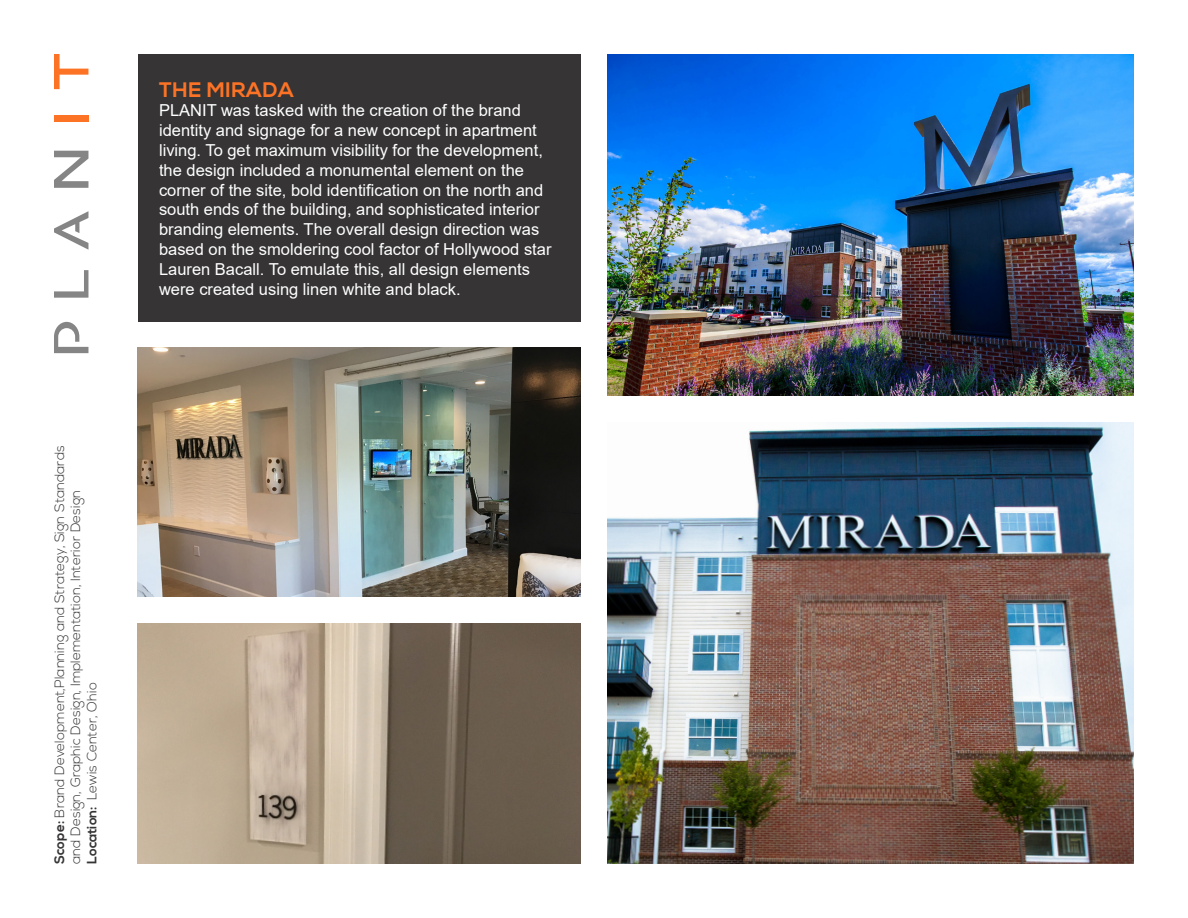
<style>
.page{position:relative;width:1188px;height:918px;background:#fff}
.page>*{position:absolute;margin:0;border:0;box-sizing:border-box;transform-origin:0 0}
.t1{font:700 21px "Nexa";letter-spacing:.025em;color:#fd7326}
.t2{font:16.5px/19.8px "Arial";color:#fff}
.t3{font:300 13.5px/16.2px "Nexa";color:#363434}
.s1{font-weight:700}
</style>
<div class="page">
<svg style="left:54px;top:322px;width:34px;height:31px"></svg>
<svg style="left:54px;top:211px;width:34px;height:39px"></svg>
<svg style="left:54px;top:270px;width:34px;height:28px"></svg>
<svg style="left:54px;top:151px;width:34px;height:37px"></svg>
<div style="left:54px;top:115px;width:34px;height:6px;background:#fd7326"></div>
<svg style="left:54px;top:54px;width:34px;height:35px"></svg>
<div style="left:138px;top:54px;width:442px;height:268px;background:#363434"></div>
<img style="left:608px;top:54px;width:526px;height:341px">
<img style="left:608px;top:422px;width:526px;height:442px">
<img style="left:138px;top:348px;width:442px;height:248px">
<img style="left:138px;top:623px;width:442px;height:241px">
<p class="t3" style="left:52px;top:864px;width:420px;rotate:-90deg"><span class="s1">Scope:</span> Brand Development,Planning and Strategy, Sign Standards and Design, Graphic Design, Implementation, Interior Design<br><span class="s1">Location:</span> Lewis Center, Ohio</p>
<p class="t1" style="left:159px;top:77px;width:136px">THE MIRADA</p>
<p class="t2" style="left:159px;top:101px;width:394px">PLANIT was tasked with the creation of the brand identity and signage for a new concept in apartment living. To get maximum visibility for the development, the design included a monumental element on the corner of the site, bold identification on the north and south ends of the building, and sophisticated interior branding elements. The overall design direction was based on the smoldering cool factor of Hollywood star Lauren Bacall. To emulate this, all design elements were created using linen white and black.</p>
</div>
